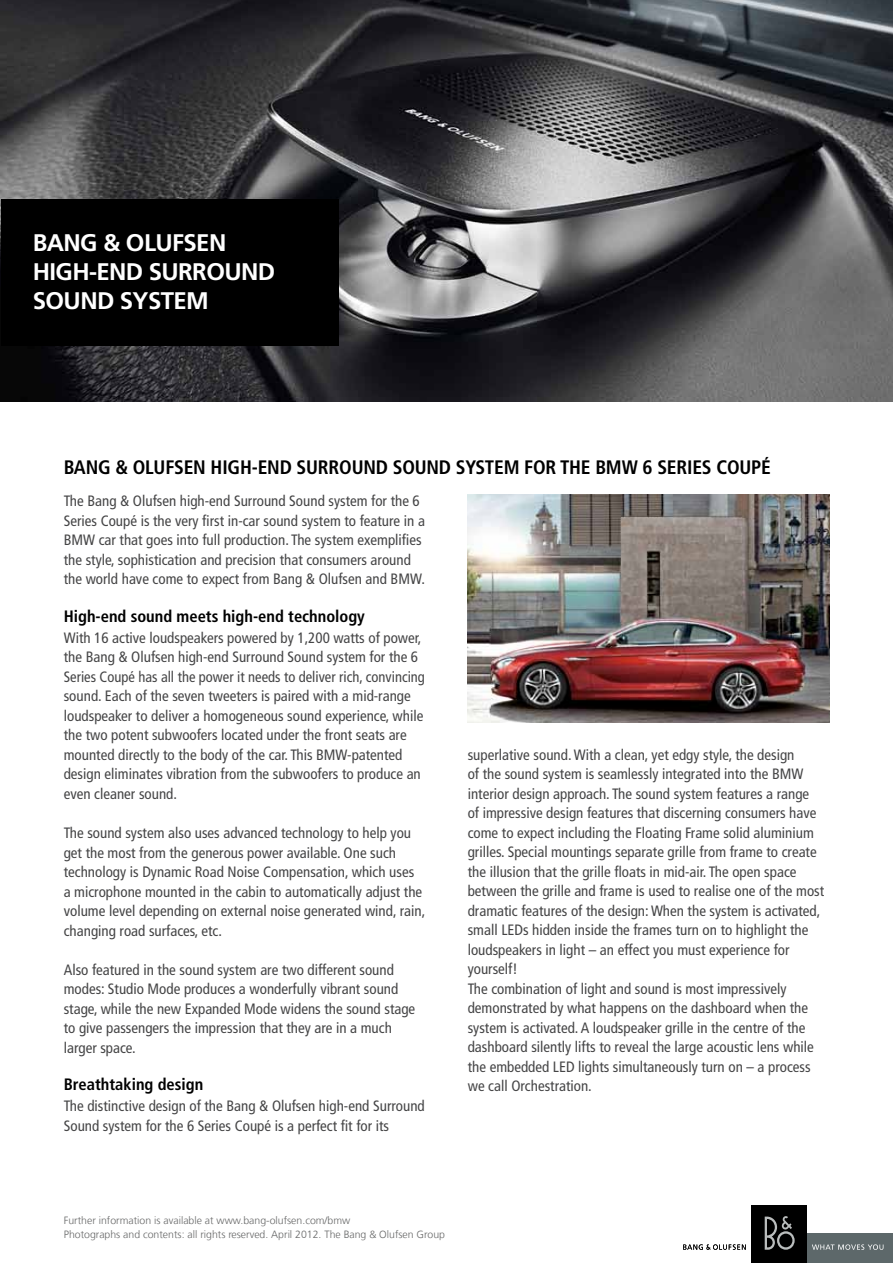
<style>
.page{position:relative;width:893px;height:1263px;background:#fff}
.page>*{position:absolute;margin:0;border:0;box-sizing:border-box;transform-origin:0 0}
.t1{font:700 24px/28.8px "Frutiger LT Com";letter-spacing:-.025em;color:#fff}
.t2{font:700 condensed 19.5px "Frutiger LT Com";letter-spacing:-.01em;color:#000}
.t3{font:700 condensed 16.5px "Frutiger LT Com";color:#000}
.t4{font:condensed 15px/19.5px "Frutiger LT Com";color:#454546}
.t5{font:300 10.5px/13.5px "Frutiger LT Com";color:#666767}
</style>
<div class="page">
<img style="left:0;top:0;width:893px;height:402px">
<div style="left:1px;top:199px;width:338px;height:147px;background:#000"></div>
<img style="left:468px;top:494px;width:361px;height:228px">
<div style="left:807px;top:1233px;width:86px;height:30px;background:#5d686a"></div>
<div style="left:752px;top:1205px;width:55px;height:58px;background:#000"></div>
<svg style="left:765px;top:1216px;width:30px;height:34px"></svg>
<svg style="left:683px;top:1244px;width:63px;height:6px"></svg>
<svg style="left:812px;top:1244px;width:71px;height:6px"></svg>
<h1 class="t1" style="left:33px;top:229px;width:244px">BANG &amp; OLUFSEN<br>HIGH-END SURROUND<br>SOUND SYSTEM</h1>
<h2 class="t2" style="left:64px;top:456px;width:709px">BANG &amp; OLUFSEN HIGH-END SURROUND SOUND SYSTEM FOR THE BMW 6 SERIES COUPÉ</h2>
<p class="t4" style="left:64px;top:491px;width:363px">The Bang &amp; Olufsen high-end Surround Sound system for the 6<br>Series Coupé is the very first in-car sound system to feature in a BMW car that goes into full production. The system exemplifies the style, sophistication and precision that consumers around the world have come to expect from Bang &amp; Olufsen and BMW.</p>
<p class="t3" style="left:64px;top:606px;width:303px">HIGH-END SOUND MEETS HIGH-END TECHNOLOGY</p>
<p class="t4" style="left:64px;top:628px;width:363px">With 16 active loudspeakers powered by 1,200 watts of power, the Bang &amp; Olufsen high-end Surround Sound system for the 6<br>Series Coupé has all the power it needs to deliver rich, convincing sound. Each of the seven tweeters is paired with a mid-range loudspeaker to deliver a homogeneous sound experience, while the two potent subwoofers located under the front seats are mounted directly to the body of the car. This BMW-patented design eliminates vibration from the subwoofers to produce an even cleaner sound.</p>
<p class="t4" style="left:64px;top:823px;width:363px">The sound system also uses advanced technology to help you get the most from the generous power available. One such technology is Dynamic Road Noise Compensation, which uses<br>a microphone mounted in the cabin to automatically adjust the volume level depending on external noise generated wind, rain, changing road surfaces, etc.</p>
<p class="t4" style="left:64px;top:960px;width:353px">Also featured in the sound system are two different sound modes: Studio Mode produces a wonderfully vibrant sound stage, while the new Expanded Mode widens the sound stage to give passengers the impression that they are in a much larger space.</p>
<p class="t3" style="left:64px;top:1075px;width:141px">BREATHTAKING DESIGN</p>
<p class="t4" style="left:64px;top:1096px;width:362px">The distinctive design of the Bang &amp; Olufsen high-end Surround<br>Sound system for the 6 Series Coupé is a perfect fit for its</p>
<p class="t4" style="left:468px;top:745px;width:358px">superlative sound. With a clean, yet edgy style, the design<br>of the sound system is seamlessly integrated into the BMW interior design approach. The sound system features a range of impressive design features that discerning consumers have come to expect including the Floating Frame solid aluminium grilles. Special mountings separate grille from frame to create the illusion that the grille floats in mid-air. The open space between the grille and frame is used to realise one of the most dramatic features of the design: When the system is activated, small LEDs hidden inside the frames turn on to highlight the loudspeakers in light – an effect you must experience for yourself!<br>The combination of light and sound is most impressively demonstrated by what happens on the dashboard when the system is activated. A loudspeaker grille in the centre of the dashboard silently lifts to reveal the large acoustic lens while the embedded LED lights simultaneously turn on – a process we call Orchestration.</p>
<p class="t5" style="left:64px;top:1214px;width:383px">Further information is available at www.bang-olufsen.com/bmw<br>Photographs and contents: all rights reserved. April 2012. The Bang &amp; Olufsen Group</p>
</div>
